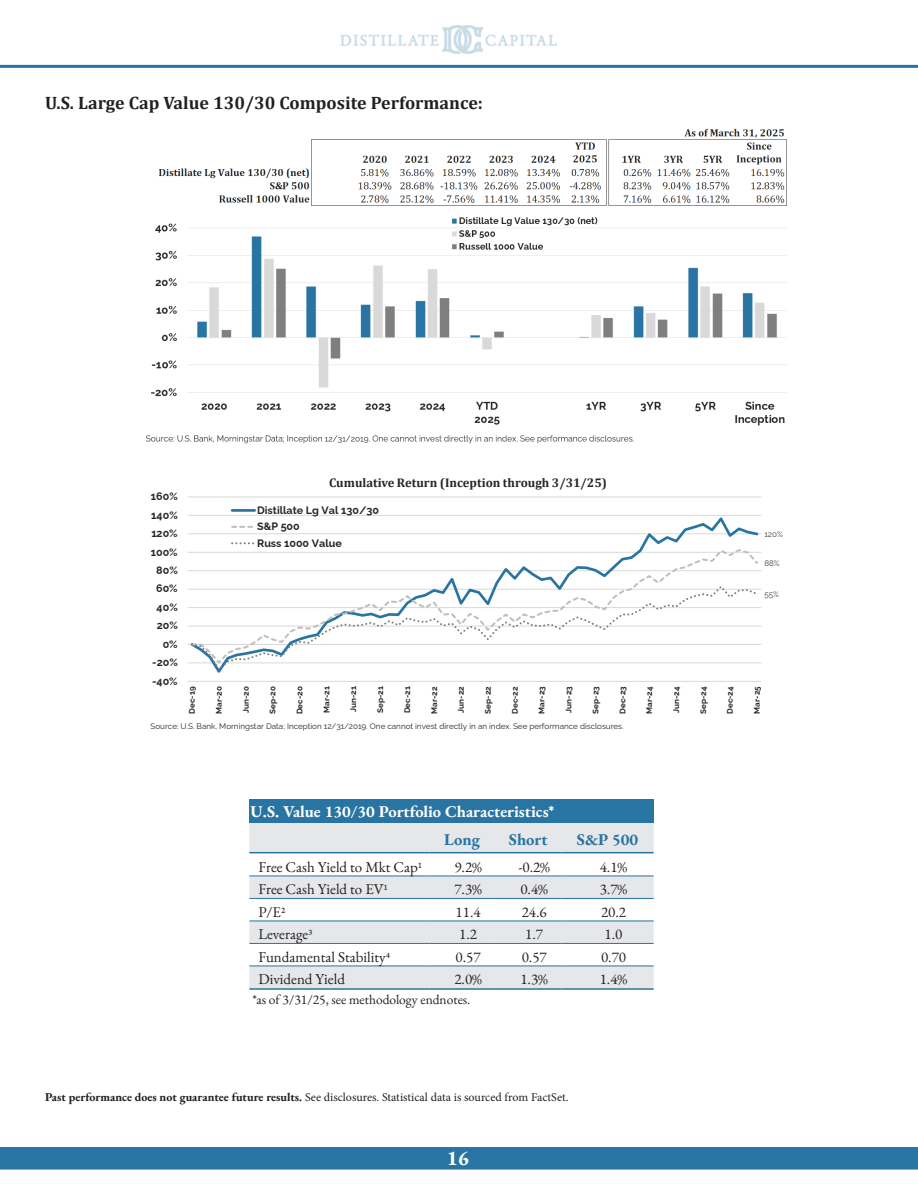
<style>
.page{position:relative;width:918px;height:1188px;background:#fff}
.page>*{position:absolute;margin:0;border:0;box-sizing:border-box;transform-origin:0 0}
.t1{font:700 21px "EB Garamond";color:#fff}
.t2{font:700 18px "Cambria";color:#231f20}
.Chart_Header{font:700 16.5px "EB Garamond";color:#fff}
.t3{font:700 16.5px "EB Garamond";color:#2874a2}
.t4{font:15px "EB Garamond";color:#231f20}
.Body{font:13.5px "EB Garamond";color:#231f20}
.t5{font:700 12.6px "Cambria";color:#262626}
.t6{font:12px "Minion Pro";color:#231f20}
.t7{font:700 10.8px/16.5px "Raleway";letter-spacing:-.005em;color:#262626}
.t8{font:700 8.1px "Raleway";color:#262626}
.t9{font:8.1px "Raleway";color:#262626}
.t10{font:8.1px "Raleway";color:#404040}
.s1{font-family:"EB Garamond";font-weight:700}
</style>
<div class="page">
<hr style="left:0;top:65px;width:918px;height:3px;background:#2874a2">
<img style="left:341px;top:26px;width:215px;height:27px">
<div style="left:0;top:1147px;width:918px;height:23px;background:#2874a2"></div>
<svg style="left:249px;top:823px;width:405px;height:165px;fill:#e6e7e9"></svg>
<hr style="left:249px;top:852px;width:180px;height:1px;background:#2874a2">
<hr style="left:429px;top:852px;width:66px;height:1px;background:#2874a2">
<hr style="left:495px;top:852px;width:67px;height:1px;background:#2874a2">
<hr style="left:562px;top:852px;width:92px;height:1px;background:#2874a2">
<hr style="left:249px;top:876px;width:180px;height:1px;background:#2874a2">
<hr style="left:429px;top:876px;width:66px;height:1px;background:#2874a2">
<hr style="left:495px;top:876px;width:67px;height:1px;background:#2874a2">
<hr style="left:562px;top:876px;width:92px;height:1px;background:#2874a2">
<hr style="left:249px;top:966px;width:180px;height:1px;background:#2874a2">
<hr style="left:249px;top:921px;width:180px;height:1px;background:#2874a2">
<hr style="left:429px;top:921px;width:66px;height:1px;background:#2874a2">
<hr style="left:495px;top:921px;width:67px;height:1px;background:#2874a2">
<hr style="left:562px;top:921px;width:92px;height:1px;background:#2874a2">
<hr style="left:429px;top:966px;width:66px;height:1px;background:#2874a2">
<hr style="left:495px;top:966px;width:67px;height:1px;background:#2874a2">
<hr style="left:562px;top:966px;width:92px;height:1px;background:#2874a2">
<hr style="left:249px;top:898px;width:180px;height:1px;background:#2874a2">
<hr style="left:429px;top:898px;width:66px;height:1px;background:#2874a2">
<hr style="left:495px;top:898px;width:67px;height:1px;background:#2874a2">
<hr style="left:562px;top:898px;width:92px;height:1px;background:#2874a2">
<hr style="left:249px;top:988px;width:180px;height:2px;background:#2874a2">
<hr style="left:429px;top:988px;width:66px;height:2px;background:#2874a2">
<hr style="left:495px;top:988px;width:67px;height:2px;background:#2874a2">
<hr style="left:562px;top:988px;width:92px;height:2px;background:#2874a2">
<hr style="left:249px;top:943px;width:180px;height:1px;background:#2874a2">
<hr style="left:429px;top:943px;width:66px;height:1px;background:#2874a2">
<hr style="left:495px;top:943px;width:67px;height:1px;background:#2874a2">
<hr style="left:562px;top:943px;width:92px;height:1px;background:#2874a2">
<div style="left:249px;top:799px;width:405px;height:23px;background:#2874a2"></div>
<img style="left:146px;top:128px;width:641px;height:316px">
<hr style="left:187px;top:681px;width:574px;height:1px;background:#d9d9d9">
<hr style="left:187px;top:663px;width:574px;height:1px;background:#d9d9d9">
<hr style="left:187px;top:626px;width:574px;height:1px;background:#d9d9d9">
<hr style="left:187px;top:607px;width:574px;height:1px;background:#d9d9d9">
<hr style="left:187px;top:589px;width:574px;height:1px;background:#d9d9d9">
<hr style="left:187px;top:570px;width:574px;height:1px;background:#d9d9d9">
<hr style="left:187px;top:552px;width:574px;height:1px;background:#d9d9d9">
<hr style="left:187px;top:534px;width:574px;height:1px;background:#d9d9d9">
<hr style="left:187px;top:515px;width:574px;height:1px;background:#d9d9d9">
<hr style="left:187px;top:497px;width:574px;height:1px;background:#d9d9d9">
<hr style="left:187px;top:644px;width:574px;height:1px;background:#d9d9d9">
<svg style="left:188px;top:517px;width:572px;height:156px"></svg>
<svg style="left:190px;top:548px;width:570px;height:36px"></svg>
<svg style="left:190px;top:584px;width:570px;height:88px"></svg>
<hr style="left:232px;top:509px;width:23px;height:3px;background:#2874a2">
<svg style="left:232px;top:526px;width:23px;height:2px"></svg>
<svg style="left:232px;top:542px;width:23px;height:2px"></svg>
<p class="t2" style="left:45px;top:90px;width:440px">U.S. Large Cap Value 130/30 Composite Performance:</p>
<p class="t7" style="left:151px;top:487px;width:28px">160%</p>
<p class="t7" style="left:151px;top:506px;width:28px">140%</p>
<p class="t7" style="left:151px;top:524px;width:28px">120%</p>
<p class="t7" style="left:151px;top:543px;width:28px">100%</p>
<p class="t7" style="left:156px;top:561px;width:23px">80%</p>
<p class="t7" style="left:156px;top:579px;width:23px">60%</p>
<p class="t7" style="left:157px;top:598px;width:23px">40%</p>
<p class="t7" style="left:157px;top:616px;width:23px">20%</p>
<p class="t7" style="left:163px;top:635px;width:17px">0%</p>
<p class="t7" style="left:152px;top:653px;width:27px">-20%</p>
<p class="t5" style="left:329px;top:473px;width:279px">Cumulative Return (Inception through 3/31/25)</p>
<p class="t7" style="left:257px;top:501px;width:123px">Distillate Lg Val 130/30<br>S&amp;P 500<br>Russ 1000 Value</p>
<p class="t10" style="left:765px;top:528px;width:20px">120%</p>
<p class="t10" style="left:765px;top:557px;width:17px">88%</p>
<p class="t10" style="left:764px;top:588px;width:16px">55%</p>
<p class="t7" style="left:152px;top:672px;width:27px">-40%</p>
<p class="t8" style="left:186px;top:714px;width:29px;rotate:-90deg">Dec-19</p>
<p class="t8" style="left:213px;top:714px;width:29px;rotate:-90deg">Mar-20</p>
<p class="t8" style="left:240px;top:713px;width:28px;rotate:-90deg">Jun-20</p>
<p class="t8" style="left:266px;top:714px;width:29px;rotate:-90deg">Sep-20</p>
<p class="t8" style="left:293px;top:714px;width:30px;rotate:-90deg">Dec-20</p>
<p class="t8" style="left:320px;top:713px;width:28px;rotate:-90deg">Mar-21</p>
<p class="t8" style="left:347px;top:712px;width:27px;rotate:-90deg">Jun-21</p>
<p class="t8" style="left:374px;top:713px;width:28px;rotate:-90deg">Sep-21</p>
<p class="t8" style="left:401px;top:713px;width:29px;rotate:-90deg">Dec-21</p>
<p class="t8" style="left:428px;top:714px;width:29px;rotate:-90deg">Mar-22</p>
<p class="t8" style="left:455px;top:713px;width:28px;rotate:-90deg">Jun-22</p>
<p class="t8" style="left:482px;top:714px;width:29px;rotate:-90deg">Sep-22</p>
<p class="t8" style="left:509px;top:714px;width:29px;rotate:-90deg">Dec-22</p>
<p class="t8" style="left:535px;top:714px;width:29px;rotate:-90deg">Mar-23</p>
<p class="t8" style="left:562px;top:713px;width:28px;rotate:-90deg">Jun-23</p>
<p class="t8" style="left:589px;top:714px;width:29px;rotate:-90deg">Sep-23</p>
<p class="t8" style="left:616px;top:714px;width:29px;rotate:-90deg">Dec-23</p>
<p class="t8" style="left:643px;top:714px;width:29px;rotate:-90deg">Mar-24</p>
<p class="t8" style="left:670px;top:713px;width:28px;rotate:-90deg">Jun-24</p>
<p class="t8" style="left:697px;top:714px;width:29px;rotate:-90deg">Sep-24</p>
<p class="t8" style="left:724px;top:714px;width:29px;rotate:-90deg">Dec-24</p>
<p class="t8" style="left:751px;top:714px;width:29px;rotate:-90deg">Mar-25</p>
<p class="t9" style="left:151px;top:720px;width:475px">Source: U.S. Bank, Morningstar Data; Inception 12/31/2019. One cannot invest directly in an index. See performance disclosures.</p>
<p class="Chart_Header" style="left:251px;top:800px;width:305px">U.S. Value 130/30 Portfolio Characteristics*</p>
<p class="t3" style="left:444px;top:828px;width:37px">Long</p>
<p class="t3" style="left:509px;top:828px;width:40px">Short</p>
<p class="t3" style="left:577px;top:828px;width:63px">S&amp;P 500</p>
<p class="t4" style="left:258px;top:857px;width:165px">Free Cash Yield to Mkt Cap1</p>
<p class="t4" style="left:454px;top:857px;width:29px">9.2%</p>
<p class="t4" style="left:518px;top:857px;width:33px">-0.2%</p>
<p class="t4" style="left:600px;top:857px;width:29px">4.1%</p>
<p class="t4" style="left:258px;top:879px;width:131px">Free Cash Yield to EV1</p>
<p class="t4" style="left:454px;top:879px;width:29px">7.3%</p>
<p class="t4" style="left:520px;top:879px;width:29px">0.4%</p>
<p class="t4" style="left:600px;top:879px;width:29px">3.7%</p>
<p class="t4" style="left:258px;top:902px;width:29px">P/E2</p>
<p class="t4" style="left:456px;top:902px;width:27px">11.4</p>
<p class="t4" style="left:522px;top:902px;width:27px">24.6</p>
<p class="t4" style="left:601px;top:902px;width:27px">20.2</p>
<p class="t4" style="left:258px;top:924px;width:56px">Leverage3</p>
<p class="t4" style="left:459px;top:924px;width:19px">1.2</p>
<p class="t4" style="left:525px;top:924px;width:19px">1.7</p>
<p class="t4" style="left:605px;top:924px;width:19px">1.0</p>
<p class="t4" style="left:258px;top:947px;width:133px">Fundamental Stability4</p>
<p class="t4" style="left:456px;top:947px;width:27px">0.57</p>
<p class="t4" style="left:522px;top:947px;width:27px">0.57</p>
<p class="t4" style="left:601px;top:947px;width:27px">0.70</p>
<p class="t4" style="left:258px;top:969px;width:88px">Dividend Yield</p>
<p class="t4" style="left:454px;top:969px;width:29px">2.0%</p>
<p class="t4" style="left:520px;top:969px;width:29px">1.3%</p>
<p class="t4" style="left:600px;top:969px;width:29px">1.4%</p>
<p class="Body" style="left:252px;top:991px;width:220px">*as of 3/31/25, see methodology endnotes.</p>
<p class="t6" style="left:45px;top:1089px;width:525px"><span class="s1">Past performance does not guarantee future results.</span> See disclosures. Statistical data is sourced from FactSet.</p>
<p class="t1" style="left:447px;top:1143px;width:24px">16</p>
</div>
